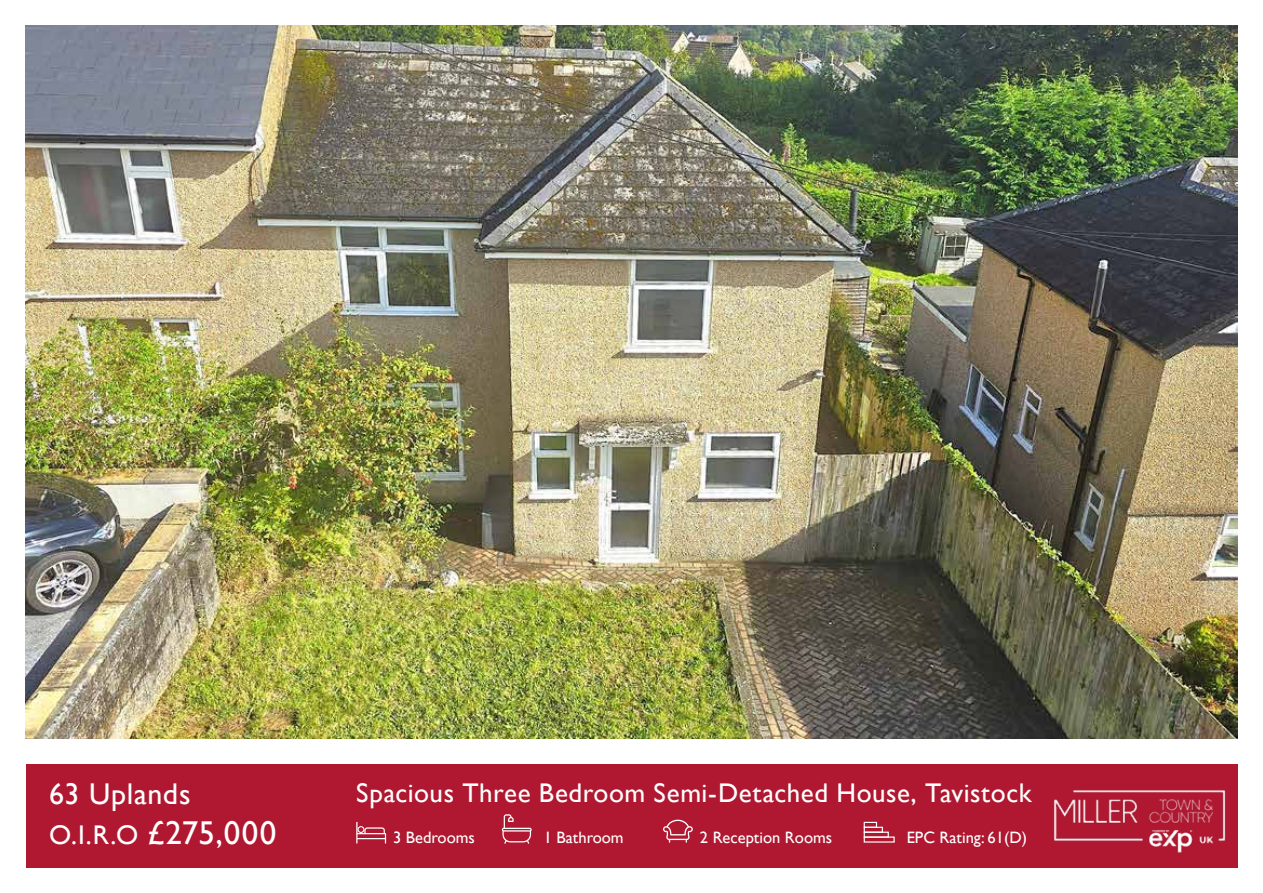
<style>
.page{position:relative;width:1263px;height:893px;background:#fff}
.page>*{position:absolute;margin:0;border:0;box-sizing:border-box;transform-origin:0 0}
.t1{font:33px "Gill Sans";letter-spacing:.025em;color:#fff}
.t2{font:30px "Gill Sans";letter-spacing:.02em;color:#fff}
.t3{font:27px "Gill Sans";letter-spacing:.02em;color:#fff}
.t4{font:16.5px "Gill Sans";color:#fff}
.s1{font-size:27px}
</style>
<div class="page">
<div style="left:26px;top:763px;width:1211px;height:104px;background:#af1830"></div>
<svg style="left:356px;top:822px;width:30px;height:22px"></svg>
<svg style="left:502px;top:814px;width:30px;height:30px"></svg>
<svg style="left:663px;top:820px;width:30px;height:23px"></svg>
<div style="left:864px;top:822px;width:13px;height:6px;border:1px solid #fff"></div>
<div style="left:864px;top:827px;width:19px;height:6px;border:1px solid #fff"></div>
<div style="left:864px;top:832px;width:25px;height:6px;border:1px solid #fff"></div>
<div style="left:864px;top:836px;width:31px;height:7px;border:1px solid #fff"></div>
<img style="left:26px;top:26px;width:1211px;height:712px">
<img style="left:1028px;top:790px;width:209px;height:78px">
<h2 class="t2" style="left:49px;top:777px;width:143px">63 Uplands</h2>
<h1 class="t1" style="left:49px;top:813px;width:229px"><span class="s1">O.I.R.O</span> £275,000</h1>
<p class="t4" style="left:393px;top:827px;width:83px">3 Bedrooms</p>
<p class="t4" style="left:544px;top:827px;width:81px">1 Bathroom</p>
<p class="t4" style="left:700px;top:827px;width:134px">2 Reception Rooms</p>
<p class="t4" style="left:907px;top:827px;width:122px">EPC Rating: 61(D)</p>
<h3 class="t3" style="left:356px;top:778px;width:677px">Spacious Three Bedroom Semi-Detached House, Tavistock</h3>
</div>
